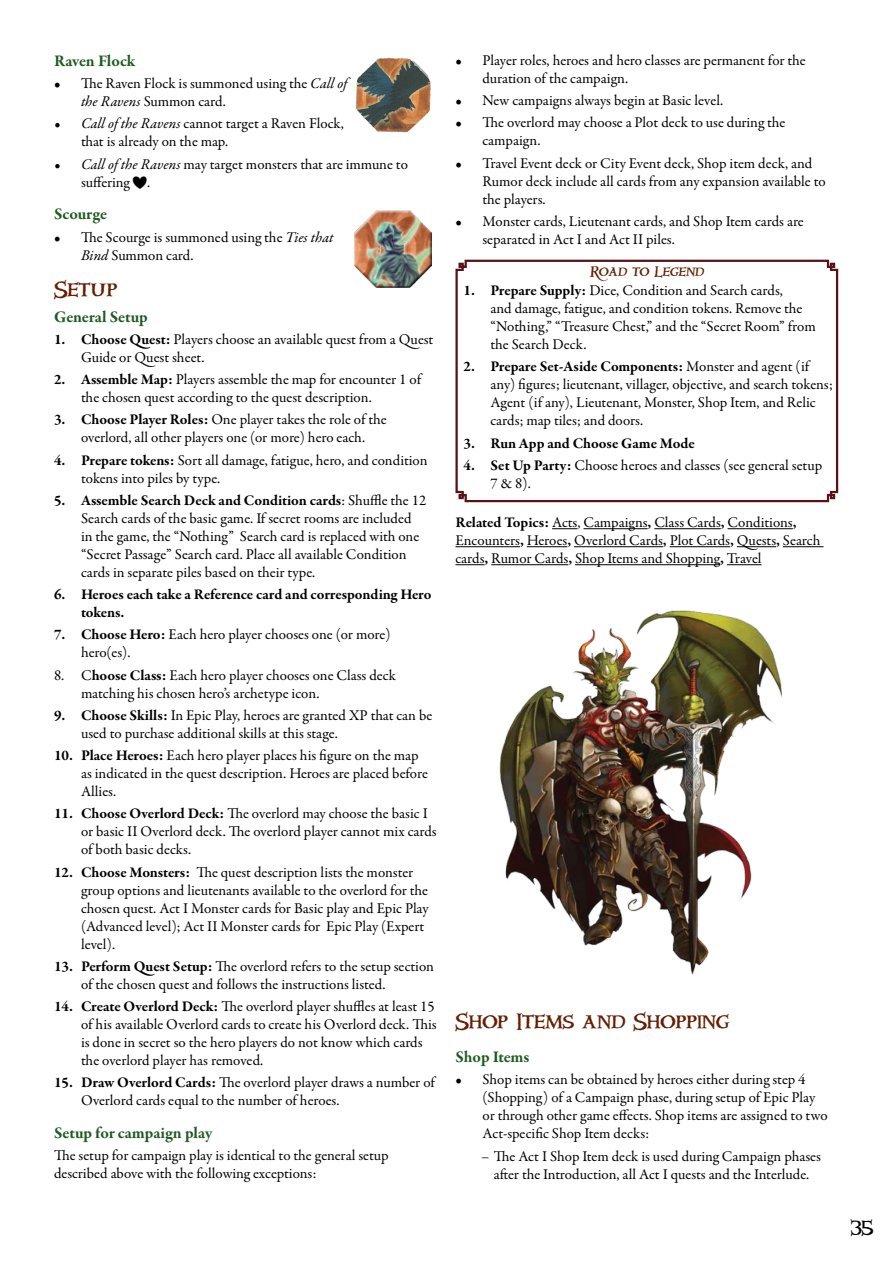
<style>
.page{position:relative;width:893px;height:1263px;background:#fff}
.page>*{position:absolute;margin:0;border:0;box-sizing:border-box;transform-origin:0 0}
.t1{font:21px "Windlass Ger";color:#641e00}
.t2{font:18px "Windlass Ger";color:#000}
.t3{font:700 16.5px "Garamond Premr Pro";color:#1f5a20}
.t4{font:15px/18px "Garamond Premr Pro";color:#000}
.t5{font:700 15px/18px "Garamond Premr Pro";letter-spacing:-.005em;color:#000}
.t6{font:13.5px "Windlass Ger";color:#641e00}
.s1{font-style:italic}
.s2{font-family:"Gara Scenario Descent"}
.s3{font-weight:700}
</style>
<div class="page">
<img style="left:355px;top:57px;width:76px;height:76px">
<img style="left:354px;top:211px;width:77px;height:76px">
<svg style="left:552px;top:528px;width:25px;height:1px"></svg>
<hr style="left:583px;top:528px;width:65px;height:1px;background:#000">
<hr style="left:654px;top:528px;width:67px;height:1px;background:#000">
<hr style="left:727px;top:528px;width:66px;height:1px;background:#000">
<hr style="left:455px;top:546px;width:65px;height:1px;background:#000">
<hr style="left:527px;top:546px;width:40px;height:1px;background:#000">
<hr style="left:574px;top:546px;width:89px;height:1px;background:#000">
<hr style="left:670px;top:546px;width:60px;height:1px;background:#000">
<hr style="left:737px;top:546px;width:39px;height:1px;background:#000">
<hr style="left:783px;top:546px;width:40px;height:1px;background:#000">
<hr style="left:455px;top:564px;width:30px;height:1px;background:#000">
<hr style="left:491px;top:564px;width:77px;height:1px;background:#000">
<hr style="left:575px;top:564px;width:145px;height:1px;background:#000">
<hr style="left:727px;top:564px;width:34px;height:1px;background:#000">
<svg style="left:455px;top:259px;width:384px;height:244px"></svg>
<img style="left:499px;top:610px;width:283px;height:365px">
<p class="t3" style="left:54px;top:51px;width:83px">Raven Flock</p>
<p class="t4" style="left:81px;top:75px;width:268px;text-indent:-27px">• The Raven Flock is summoned using the <span class="s1">Call of the Ravens</span> Summon card.</p>
<p class="t4" style="left:81px;top:115px;width:265px;text-indent:-27px"><span class="s1">• Call of the Ravens</span> cannot target a Raven Flock, that is already on the map.</p>
<p class="t4" style="left:81px;top:155px;width:328px;text-indent:-27px"><span class="s1">• Call of the Ravens</span> may target monsters that are immune to suffering <span class="s2">≥</span>.</p>
<p class="t3" style="left:54px;top:204px;width:55px">Scourge</p>
<p class="t4" style="left:81px;top:228px;width:254px;text-indent:-27px">• The Scourge is summoned using the <span class="s1">Ties that<br>Bind</span> Summon card.</p>
<h1 class="t1" style="left:54px;top:275px;width:65px">Setup</h1>
<p class="t3" style="left:54px;top:306px;width:95px">General Setup</p>
<p class="t4" style="left:81px;top:330px;width:354px;text-indent:-27px"><span class="s3">1. Choose Quest:</span> Players choose an available quest from a Quest<br>Guide or Quest sheet.</p>
<p class="t4" style="left:81px;top:371px;width:342px;text-indent:-27px"><span class="s3">2. Assemble Map:</span> Players assemble the map for encounter 1 of the chosen quest according to the quest description.</p>
<p class="t4" style="left:54px;top:411px;width:334px;text-align:center"><span class="s3">3. Choose Player Roles:</span> One player takes the role of the overlord, all other players one (or more) hero each.</p>
<p class="t4" style="left:81px;top:451px;width:348px;text-indent:-27px"><span class="s3">4. Prepare tokens:</span> Sort all damage, fatigue, hero, and condition tokens into piles by type.</p>
<p class="t4" style="left:81px;top:491px;width:347px;text-indent:-27px"><span class="s3">5. Assemble Search Deck and Condition cards</span>: Shuffle the 12<br>Search cards of the basic game. If secret rooms are included in the game, the “Nothing” Search card is replaced with one “Secret Passage” Search card. Place all available Condition cards in separate piles based on their type.</p>
<p class="t5" style="left:81px;top:585px;width:352px;text-indent:-27px">6. Heroes each take a Reference card and corresponding Hero tokens.</p>
<p class="t4" style="left:81px;top:626px;width:311px;text-indent:-27px"><span class="s3">7. Choose Hero:</span> Each hero player chooses one (or more) hero(es).</p>
<p class="t4" style="left:81px;top:666px;width:317px;text-indent:-27px">8. C<span class="s3">hoose Class:</span> Each hero player chooses one Class deck matching his chosen hero’s archetype icon.</p>
<p class="t4" style="left:81px;top:706px;width:353px;text-indent:-27px"><span class="s3">9. Choose Skills:</span> In Epic Play, heroes are granted XP that can be used to purchase additional skills at this stage.</p>
<p class="t4" style="left:81px;top:747px;width:348px;text-indent:-27px"><span class="s3">10. Place Heroes:</span> Each hero player places his figure on the map as indicated in the quest description. Heroes are placed before<br>Allies.</p>
<p class="t4" style="left:81px;top:805px;width:357px;text-indent:-27px"><span class="s3">11. Choose Overlord Deck:</span> The overlord may choose the basic I or basic II Overlord deck. The overlord player cannot mix cards of both basic decks.</p>
<p class="t4" style="left:81px;top:863px;width:349px;text-indent:-27px"><span class="s3">12. Choose Monsters:</span> The quest description lists the monster group options and lieutenants available to the overlord for the chosen quest. Act I Monster cards for Basic play and Epic Play (Advanced level); Act II Monster cards for Epic Play (Expert level).</p>
<p class="t4" style="left:81px;top:957px;width:354px;text-indent:-27px"><span class="s3">13. Perform Quest Setup:</span> The overlord refers to the setup section of the chosen quest and follows the instructions listed.</p>
<p class="t4" style="left:81px;top:998px;width:357px;text-indent:-27px"><span class="s3">14. Create Overlord Deck:</span> The overlord player shuffles at least 15 of his available Overlord cards to create his Overlord deck. This is done in secret so the hero players do not know which cards the overlord player has removed.</p>
<p class="t4" style="left:81px;top:1074px;width:355px;text-indent:-27px"><span class="s3">15. Draw Overlord Cards:</span> The overlord player draws a number of<br>Overlord cards equal to the number of heroes.</p>
<p class="t3" style="left:54px;top:1123px;width:160px">Setup for campaign play</p>
<p class="t4" style="left:54px;top:1147px;width:336px">The setup for campaign play is identical to the general setup described above with the following exceptions:</p>
<p class="t4" style="left:482px;top:52px;width:325px;text-indent:-27px">• Player roles, heroes and hero classes are permanent for the duration of the campaign.</p>
<p class="t4" style="left:455px;top:92px;width:269px">• New campaigns always begin at Basic level.</p>
<p class="t4" style="left:482px;top:114px;width:304px;text-indent:-27px">• The overlord may choose a Plot deck to use during the campaign.</p>
<p class="t4" style="left:482px;top:154px;width:345px;text-indent:-27px">• Travel Event deck or City Event deck, Shop item deck, and<br>Rumor deck include all cards from any expansion available to the players.</p>
<p class="t4" style="left:482px;top:213px;width:323px;text-indent:-27px">• Monster cards, Lieutenant cards, and Shop Item cards are separated in Act I and Act II piles.</p>
<p class="t6" style="left:590px;top:263px;width:117px">Road to Legend</p>
<p class="t4" style="left:490px;top:282px;width:327px;text-indent:-27px"><span class="s3">1. Prepare Supply:</span> Dice, Condition and Search cards,<br>and damage, fatigue, and condition tokens. Remove the “Nothing,” “Treasure Chest,” and the “Secret Room” from the Search Deck.</p>
<p class="t4" style="left:490px;top:358px;width:344px;text-indent:-27px"><span class="s3">2. Prepare Set-Aside Components:</span> Monster and agent (if any) figures; lieutenant, villager, objective, and search tokens; Agent (if any), Lieutenant, Monster, Shop Item, and Relic cards; map tiles; and doors.</p>
<p class="t5" style="left:463px;top:434px;width:233px">3. Run App and Choose Game Mode</p>
<p class="t4" style="left:490px;top:456px;width:333px;text-indent:-27px"><span class="s3">4. Set Up Party:</span> Choose heroes and classes (see general setup<br>7 &amp; 8).</p>
<p class="t4" style="left:455px;top:514px;width:366px"><span class="s3">Related Topics:</span> Acts, Campaigns<span class="s3">,</span> Class Cards<span class="s3">,</span> Conditions<span class="s3">,<br></span>Encounters<span class="s3">,</span> Heroes<span class="s3">,</span> Overlord Cards<span class="s3">,</span> Plot Cards<span class="s3">,</span> Quests<span class="s3">,</span> Search cards<span class="s3">,</span> Rumor Cards<span class="s3">,</span> Shop Items and Shopping<span class="s3">,</span> Travel</p>
<h1 class="t1" style="left:455px;top:1007px;width:276px">Shop Items and Shopping</h1>
<p class="t3" style="left:455px;top:1047px;width:75px">Shop Items</p>
<p class="t4" style="left:482px;top:1071px;width:347px;text-indent:-27px">• Shop items can be obtained by heroes either during step 4 (Shopping) of a Campaign phase, during setup of Epic Play or through other game effects. Shop items are assigned to two Act-specific Shop Item decks:</p>
<p class="t4" style="left:481px;top:1147px;width:341px;text-align:center"><span class="s2">–</span> The Act I Shop Item deck is used during Campaign phases after the Introduction, all Act I quests and the Interlude.</p>
<p class="t2" style="left:851px;top:1216px;width:24px">35</p>
</div>
